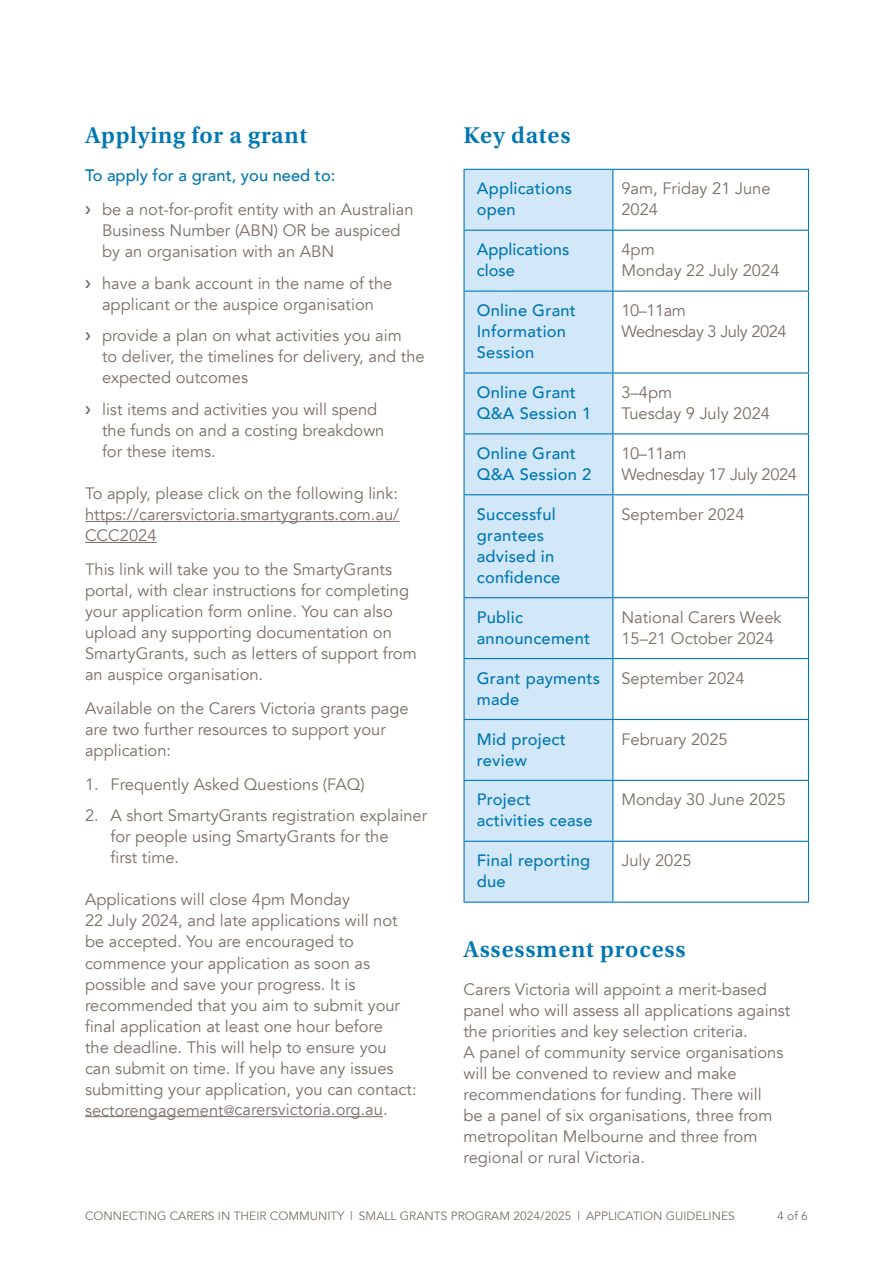
<style>
.page{position:relative;width:893px;height:1263px;background:#fff}
.page>*{position:absolute;margin:0;border:0;box-sizing:border-box;transform-origin:0 0}
.t1{font:600 24px "Utopia Std";letter-spacing:.03em;color:#0077b3}
.t2{font:16.5px/21px "Avenir";color:#7b6e67}
.t3{font:500 16.5px/21px "Avenir";letter-spacing:.015em;color:#0077b3}
.t4{font:16.5px/21px "Avenir";letter-spacing:-.025em;color:#7b6e67}
.t5{font:16.5px/21px "Avenir";letter-spacing:-.03em;color:#7b6e67}
.t6{font:12px "Avenir";color:#7b6e67}
.s1{font-size:13.5px}
</style>
<div class="page">
<hr style="left:85px;top:521px;width:314px;height:1px;background:#7b6e67">
<hr style="left:85px;top:542px;width:72px;height:1px;background:#7b6e67">
<hr style="left:85px;top:1116px;width:139px;height:1px;background:#7b6e67">
<hr style="left:235px;top:1116px;width:148px;height:1px;background:#7b6e67">
<div style="left:465px;top:170px;width:147px;height:731px;background:#d2e8f9"></div>
<hr style="left:463px;top:169px;width:150px;height:1px;background:#0077b3">
<hr style="left:463px;top:170px;width:2px;height:60px;background:#0077b3">
<hr style="left:613px;top:169px;width:196px;height:1px;background:#0077b3">
<hr style="left:612px;top:170px;width:1px;height:60px;background:#0077b3">
<hr style="left:808px;top:170px;width:1px;height:60px;background:#0077b3">
<hr style="left:463px;top:230px;width:150px;height:1px;background:#0077b3">
<hr style="left:463px;top:231px;width:2px;height:60px;background:#0077b3">
<hr style="left:613px;top:230px;width:196px;height:1px;background:#0077b3">
<hr style="left:612px;top:231px;width:1px;height:60px;background:#0077b3">
<hr style="left:808px;top:231px;width:1px;height:60px;background:#0077b3">
<hr style="left:463px;top:291px;width:150px;height:1px;background:#0077b3">
<hr style="left:463px;top:292px;width:2px;height:80px;background:#0077b3">
<hr style="left:613px;top:291px;width:196px;height:1px;background:#0077b3">
<hr style="left:612px;top:292px;width:1px;height:80px;background:#0077b3">
<hr style="left:808px;top:292px;width:1px;height:80px;background:#0077b3">
<hr style="left:463px;top:372px;width:150px;height:2px;background:#0077b3">
<hr style="left:463px;top:374px;width:2px;height:59px;background:#0077b3">
<hr style="left:613px;top:372px;width:196px;height:2px;background:#0077b3">
<hr style="left:612px;top:374px;width:1px;height:59px;background:#0077b3">
<hr style="left:808px;top:374px;width:1px;height:59px;background:#0077b3">
<hr style="left:463px;top:433px;width:150px;height:1px;background:#0077b3">
<hr style="left:463px;top:434px;width:2px;height:60px;background:#0077b3">
<hr style="left:613px;top:433px;width:196px;height:1px;background:#0077b3">
<hr style="left:612px;top:434px;width:1px;height:60px;background:#0077b3">
<hr style="left:808px;top:434px;width:1px;height:60px;background:#0077b3">
<hr style="left:463px;top:494px;width:150px;height:1px;background:#0077b3">
<hr style="left:463px;top:495px;width:2px;height:102px;background:#0077b3">
<hr style="left:613px;top:494px;width:196px;height:1px;background:#0077b3">
<hr style="left:612px;top:495px;width:1px;height:102px;background:#0077b3">
<hr style="left:808px;top:495px;width:1px;height:102px;background:#0077b3">
<hr style="left:463px;top:597px;width:150px;height:1px;background:#0077b3">
<hr style="left:463px;top:598px;width:2px;height:60px;background:#0077b3">
<hr style="left:613px;top:597px;width:196px;height:1px;background:#0077b3">
<hr style="left:612px;top:598px;width:1px;height:60px;background:#0077b3">
<hr style="left:808px;top:598px;width:1px;height:60px;background:#0077b3">
<hr style="left:463px;top:658px;width:150px;height:1px;background:#0077b3">
<hr style="left:463px;top:659px;width:2px;height:60px;background:#0077b3">
<hr style="left:613px;top:658px;width:196px;height:1px;background:#0077b3">
<hr style="left:612px;top:659px;width:1px;height:60px;background:#0077b3">
<hr style="left:808px;top:659px;width:1px;height:60px;background:#0077b3">
<hr style="left:463px;top:719px;width:150px;height:1px;background:#0077b3">
<hr style="left:463px;top:720px;width:2px;height:60px;background:#0077b3">
<hr style="left:613px;top:719px;width:196px;height:1px;background:#0077b3">
<hr style="left:612px;top:720px;width:1px;height:60px;background:#0077b3">
<hr style="left:808px;top:720px;width:1px;height:60px;background:#0077b3">
<hr style="left:463px;top:780px;width:150px;height:1px;background:#0077b3">
<hr style="left:463px;top:781px;width:2px;height:60px;background:#0077b3">
<hr style="left:613px;top:780px;width:196px;height:1px;background:#0077b3">
<hr style="left:612px;top:781px;width:1px;height:60px;background:#0077b3">
<hr style="left:808px;top:781px;width:1px;height:60px;background:#0077b3">
<hr style="left:463px;top:841px;width:150px;height:1px;background:#0077b3">
<hr style="left:463px;top:842px;width:2px;height:59px;background:#0077b3">
<hr style="left:613px;top:841px;width:196px;height:1px;background:#0077b3">
<hr style="left:612px;top:842px;width:1px;height:59px;background:#0077b3">
<hr style="left:808px;top:842px;width:1px;height:59px;background:#0077b3">
<hr style="left:463px;top:901px;width:150px;height:2px;background:#0077b3">
<hr style="left:613px;top:901px;width:196px;height:2px;background:#0077b3">
<h1 class="t1" style="left:85px;top:122px;width:224px">Applying for a grant</h1>
<p class="t3" style="left:85px;top:164px;width:252px">To apply for a grant, you need to:</p>
<p class="t2" style="left:102px;top:199px;width:313px">be a not-for-profit entity with an Australian<br>Business Number (ABN) OR be auspiced by an organisation with an ABN</p>
<p class="t2" style="left:102px;top:273px;width:292px">have a bank account in the name of the applicant or the auspice organisation</p>
<p class="t2" style="left:102px;top:325px;width:324px">provide a plan on what activities you aim<br>to deliver, the timelines for delivery, and the expected outcomes</p>
<p class="t2" style="left:102px;top:399px;width:284px">list items and activities you will spend the funds on and a costing breakdown for these items.</p>
<p class="t2" style="left:85px;top:483px;width:316px;text-align:justify">To apply, please click on the following link: https://carersvictoria.smartygrants.com.au/ CCC2024</p>
<p class="t2" style="left:85px;top:559px;width:333px">This link will take you to the SmartyGrants portal, with clear instructions for completing your application form online. You can also upload any supporting documentation on SmartyGrants, such as letters of support from an auspice organisation.</p>
<p class="t2" style="left:85px;top:698px;width:325px">Available on the Carers Victoria grants page are two further resources to support your application:</p>
<p class="t2" style="left:85px;top:774px;width:281px">1. Frequently Asked Questions (FAQ)</p>
<p class="t2" style="left:111px;top:805px;width:318px;text-indent:-26px">2. A short SmartyGrants registration explainer for people using SmartyGrants for the<br>first time.</p>
<p class="t2" style="left:85px;top:889px;width:333px">Applications will close 4pm Monday<br>22 July 2024, and late applications will not be accepted. You are encouraged to commence your application as soon as possible and save your progress. It is recommended that you aim to submit your final application at least one hour before<br>the deadline. This will help to ensure you<br>can submit on time. If you have any issues submitting your application, you can contact: sectorengagement<span class="s1">@</span>carersvictoria.org.au.</p>
<h1 class="t1" style="left:463px;top:122px;width:108px">Key dates</h1>
<p class="t3" style="left:477px;top:177px;width:97px">Applications open</p>
<p class="t2" style="left:621px;top:178px;width:151px">9am, Friday 21 June<br>2024</p>
<p class="t3" style="left:477px;top:238px;width:94px">Applications close</p>
<p class="t2" style="left:621px;top:239px;width:160px">4pm<br>Monday 22 July 2024</p>
<p class="t3" style="left:477px;top:299px;width:101px">Online Grant<br>Information<br>Session</p>
<p class="t5" style="left:621px;top:300px;width:167px">10–11am<br>Wednesday 3 July 2024</p>
<p class="t3" style="left:477px;top:381px;width:116px">Online Grant<br>Q&amp;A Session 1</p>
<p class="t2" style="left:621px;top:382px;width:150px">3–4pm<br>Tuesday 9 July 2024</p>
<p class="t3" style="left:477px;top:442px;width:116px">Online Grant<br>Q&amp;A Session 2</p>
<p class="t4" style="left:621px;top:443px;width:177px">10–11am<br>Wednesday 17 July 2024</p>
<p class="t3" style="left:477px;top:503px;width:85px">Successful grantees advised in confidence</p>
<p class="t2" style="left:621px;top:504px;width:125px">September 2024</p>
<p class="t3" style="left:477px;top:606px;width:115px">Public announcement</p>
<p class="t2" style="left:621px;top:607px;width:162px">National Carers Week<br>15–21 October 2024</p>
<p class="t3" style="left:477px;top:666px;width:125px">Grant payments made</p>
<p class="t2" style="left:621px;top:668px;width:125px">September 2024</p>
<p class="t3" style="left:477px;top:727px;width:90px">Mid project review</p>
<p class="t2" style="left:621px;top:729px;width:108px">February 2025</p>
<p class="t3" style="left:477px;top:788px;width:117px">Project activities cease</p>
<p class="t2" style="left:621px;top:789px;width:166px">Monday 30 June 2025</p>
<p class="t3" style="left:477px;top:849px;width:115px">Final reporting due</p>
<p class="t2" style="left:621px;top:850px;width:72px">July 2025</p>
<h1 class="t1" style="left:463px;top:935px;width:223px">Assessment process</h1>
<p class="t2" style="left:463px;top:979px;width:328px">Carers Victoria will appoint a merit-based panel who will assess all applications against the priorities and key selection criteria.<br>A panel of community service organisations will be convened to review and make recommendations for funding. There will<br>be a panel of six organisations, three from metropolitan Melbourne and three from regional or rural Victoria.</p>
<p class="t6" style="left:85px;top:1209px;width:651px">CONNECTING CARERS IN THEIR COMMUNITY | SMALL GRANTS PROGRAM 2024/2025 | APPLICATION GUIDELINES</p>
<p class="t6" style="left:777px;top:1209px;width:32px">4 of 6</p>
</div>
